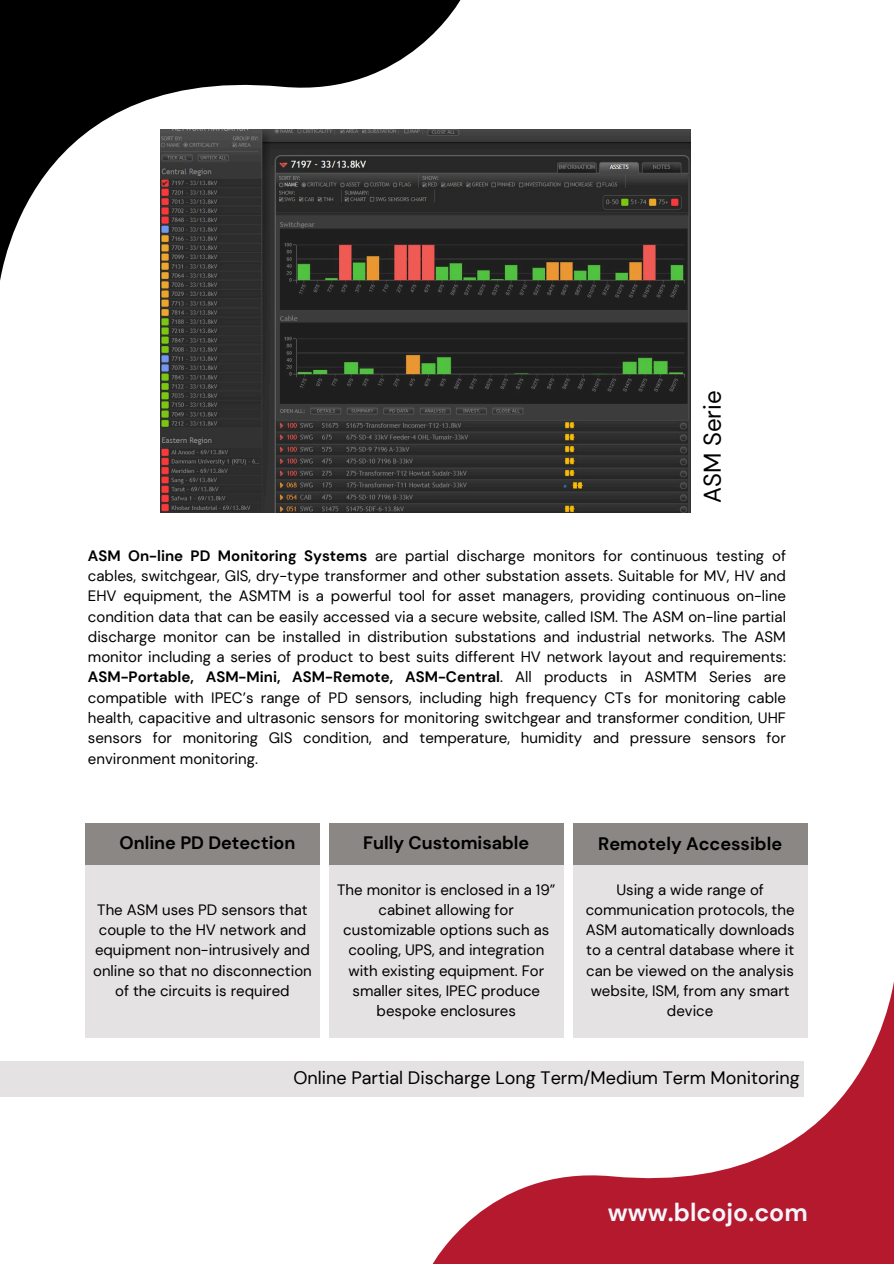
<style>
.page{position:relative;width:894px;height:1264px;background:#fff}
.page>*{position:absolute;margin:0;border:0;box-sizing:border-box;transform-origin:0 0}
.t1{font:700 24.9px "DM Sans";color:#f4f6fc}
.t2{font:24px "DM Sans";color:#000}
.t3{font:700 18px "DM Sans";color:#000}
.t4{font:18px "DM Sans";color:#000}
.t5{font:15px/20.2px "DM Sans";color:#000;text-align:center}
.s1{font-weight:700}
</style>
<div class="page">
<div style="left:85px;top:823px;width:234px;height:42px;background:#8b8784"></div>
<div style="left:572px;top:823px;width:235px;height:42px;background:#8b8784"></div>
<div style="left:329px;top:823px;width:234px;height:42px;background:#8b8784"></div>
<div style="left:85px;top:865px;width:234px;height:173px;background:#e4e2e2"></div>
<div style="left:329px;top:865px;width:234px;height:173px;background:#e4e2e2"></div>
<div style="left:572px;top:865px;width:235px;height:173px;background:#e4e2e2"></div>
<div style="left:0;top:1060px;width:804px;height:36px;background:#e4e2e2"></div>
<svg style="left:0;top:0;width:461px;height:281px;fill:#000"></svg>
<svg style="left:432px;top:980px;width:461px;height:283px"></svg>
<img style="left:160px;top:129px;width:530px;height:383px">
<p class="t2" style="left:696px;top:503px;width:114px;rotate:-90deg">ASM Serie</p>
<p class="t5" style="left:88px;top:545px;width:699px;text-align:justify"><span class="s1">ASM On-line PD Monitoring Systems</span> are partial discharge monitors for continuous testing of cables, switchgear, GIS, dry-type transformer and other substation assets. Suitable for MV, HV and EHV equipment, the ASMTM is a powerful tool for asset managers, providing continuous on-line condition data that can be easily accessed via a secure website, called ISM. The ASM on-line partial discharge monitor can be installed in distribution substations and industrial networks. The ASM monitor including a series of product to best suits different HV network layout and requirements:<br><span class="s1">ASM-Portable, ASM-Mini, ASM-Remote, ASM-Central</span>. All products in ASMTM Series are compatible with IPEC’s range of PD sensors, including high frequency CTs for monitoring cable health, capacitive and ultrasonic sensors for monitoring switchgear and transformer condition, UHF sensors for monitoring GIS condition, and temperature, humidity and pressure sensors for environment monitoring.</p>
<h3 class="t3" style="left:120px;top:831px;width:177px">Online PD Detection</h3>
<p class="t3" style="left:363px;top:831px;width:168px">Fully Customisable</p>
<h2 class="t3" style="left:598px;top:832px;width:185px">Remotely Accessible</h2>
<p class="t5" style="left:93px;top:899px;width:220px">The ASM uses PD sensors that couple to the HV network and equipment non-intrusively and online so that no disconnection of the circuits is required</p>
<h3 class="t5" style="left:337px;top:879px;width:220px">The monitor is enclosed in a 19” cabinet allowing for customizable options such as cooling, UPS, and integration with existing equipment. For smaller sites, IPEC produce bespoke enclosures</h3>
<h3 class="t5" style="left:585px;top:879px;width:210px">Using a wide range of communication protocols, the<br>ASM automatically downloads to a central database where it can be viewed on the analysis website, ISM, from any smart device</h3>
<p class="t4" style="left:293px;top:1066px;width:507px">Online Partial Discharge Long Term/Medium Term Monitoring</p>
<p class="t1" style="left:607px;top:1196px;width:201px">www.blcojo.com</p>
</div>
